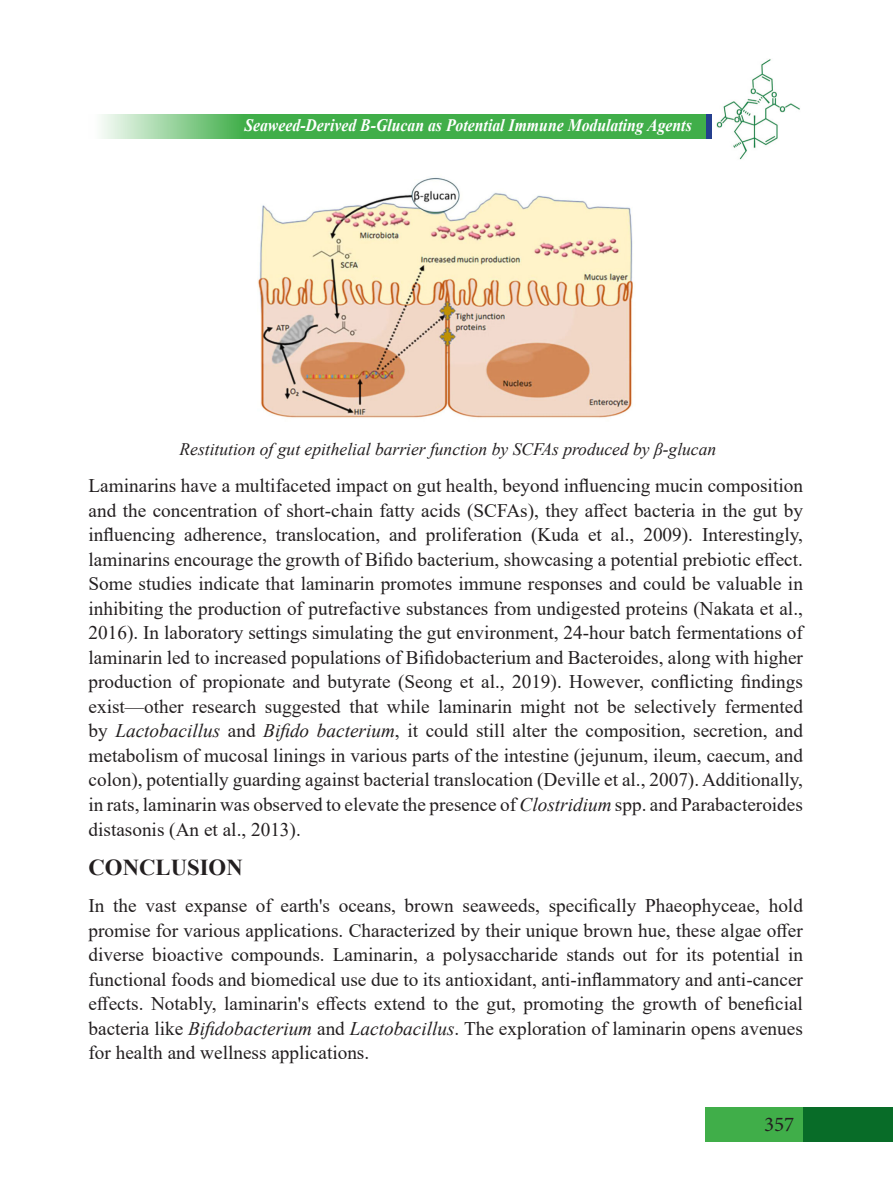
<style>
.page{position:relative;width:893px;height:1191px;background:#fff}
.page>*{position:absolute;margin:0;border:0;box-sizing:border-box;transform-origin:0 0}
.running_matter{font:700 22.75px "Times New Roman";color:#231f20}
.t1{font:21px "Minion Pro";color:#231f20}
.running_matter-2{font:19.25px/24.5px "Times New Roman";color:#231f20;text-align:justify}
.running_matter-3{font:italic 17.5px "Times New Roman";color:#231f20}
.running_matter-4{font:italic 700 17.5px "Times New Roman";color:#fff;scale:.9 1}
.s1{font-style:italic}
</style>
<div class="page">
<img style="left:716px;top:59px;width:84px;height:101px">
<svg style="left:101px;top:114px;width:605px;height:25px;background:#55b65d"></svg>
<div style="left:706px;top:114px;width:6px;height:25px;background:#253f8e"></div>
<div style="left:794px;top:1107px;width:99px;height:34px;background:#086c28"></div>
<div style="left:705px;top:1107px;width:98px;height:34px;background:#40ae49"></div>
<img style="left:258px;top:177px;width:375px;height:241px">
<p class="running_matter-4" style="left:244px;top:113px;width:499px">Seaweed-Derived Β-Glucan as Potential Immune Modulating Agents</p>
<p class="running_matter-3" style="left:180px;top:437px;width:538px">Restitution of gut epithelial barrier function by SCFAs produced by β-glucan</p>
<p class="running_matter-2" style="left:89px;top:473px;width:716px">Laminarins have a multifaceted impact on gut health, beyond influencing mucin composition and the concentration of short-chain fatty acids (SCFAs), they affect bacteria in the gut by influencing adherence, translocation, and proliferation (Kuda et al., 2009). Interestingly, laminarins encourage the growth of Bifido bacterium, showcasing a potential prebiotic effect.<br>Some studies indicate that laminarin promotes immune responses and could be valuable in inhibiting the production of putrefactive substances from undigested proteins (Nakata et al., 2016). In laboratory settings simulating the gut environment, 24-hour batch fermentations of laminarin led to increased populations of Bifidobacterium and Bacteroides, along with higher production of propionate and butyrate (Seong et al., 2019). However, conflicting findings exist—other research suggested that while laminarin might not be selectively fermented by <span class="s1">Lactobacillus</span> and <span class="s1">Bifido bacterium</span>, it could still alter the composition, secretion, and metabolism of mucosal linings in various parts of the intestine (jejunum, ileum, caecum, and colon), potentially guarding against bacterial translocation (Deville et al., 2007). Additionally, in rats, laminarin was observed to elevate the presence of <span class="s1">Clostridium</span> spp. and Parabacteroides distasonis (An et al., 2013).</p>
<p class="running_matter" style="left:89px;top:851px;width:156px">CONCLUSION</p>
<p class="running_matter-2" style="left:89px;top:893px;width:716px">In the vast expanse of earth's oceans, brown seaweeds, specifically Phaeophyceae, hold promise for various applications. Characterized by their unique brown hue, these algae offer diverse bioactive compounds. Laminarin, a polysaccharide stands out for its potential in functional foods and biomedical use due to its antioxidant, anti-inflammatory and anti-cancer effects. Notably, laminarin's effects extend to the gut, promoting the growth of beneficial bacteria like <span class="s1">Bifidobacterium</span> and <span class="s1">Lactobacillus</span>. The exploration of laminarin opens avenues for health and wellness applications.</p>
<p class="t1" style="left:764px;top:1110px;width:32px">357</p>
</div>
